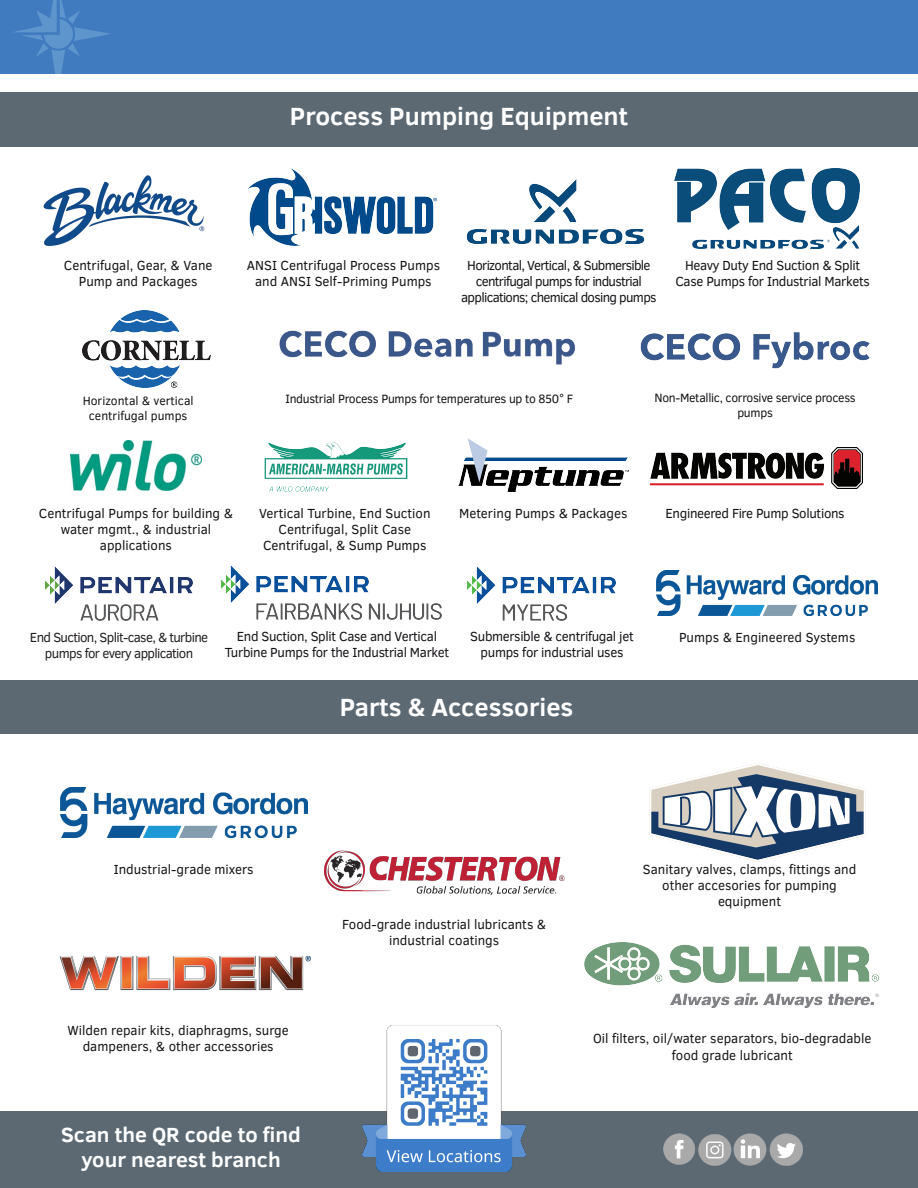
<style>
.page{position:relative;width:918px;height:1188px;background:#fff}
.page>*{position:absolute;margin:0;border:0;box-sizing:border-box;transform-origin:0 0}
.t1{font:700 25.5px "Clear Sans";color:#fff}
.t2{font:700 21px/25.2px "Clear Sans";color:#fff;text-align:center}
.t3{font:13.5px/16.2px "Clear Sans";color:#161317;text-align:center}
.t4{font:13.5px/16.2px "Clear Sans";letter-spacing:-.025em;color:#161317;text-align:center}
.t5{font:13.5px/16.2px "Clear Sans";letter-spacing:-.05em;color:#161317;text-align:center}
.t6{font:13.5px/16.2px "Clear Sans";letter-spacing:-.05em;color:#231f20;text-align:center}
.t7{font:12.3px/14.9px "Clear Sans";letter-spacing:-.025em;color:#161317;text-align:center}
.t8{font:12.3px/14.9px "Clear Sans";color:#161317;text-align:center}
</style>
<div class="page">
<img style="left:43px;top:175px;width:162px;height:71px">
<div style="left:0;top:0;width:918px;height:74px;background:#407bbf"></div>
<svg style="left:13px;top:0;width:98px;height:74px"></svg>
<div style="left:0;top:1112px;width:918px;height:76px;background:#5c6973"></div>
<div style="left:0;top:92px;width:918px;height:54px;background:#5c6973"></div>
<div style="left:0;top:680px;width:918px;height:54px;background:#5c6973"></div>
<img style="left:264px;top:442px;width:144px;height:50px">
<img style="left:248px;top:168px;width:188px;height:77px">
<img style="left:458px;top:438px;width:170px;height:54px">
<img style="left:60px;top:955px;width:250px;height:35px">
<img style="left:70px;top:441px;width:131px;height:50px">
<img style="left:664px;top:1133px;width:31px;height:32px">
<img style="left:734px;top:1133px;width:33px;height:33px">
<img style="left:770px;top:1133px;width:32px;height:33px">
<img style="left:699px;top:1134px;width:32px;height:32px">
<img style="left:324px;top:850px;width:240px;height:44px">
<img style="left:584px;top:942px;width:295px;height:65px">
<svg style="left:649px;top:763px;width:217px;height:99px"></svg>
<img style="left:651px;top:447px;width:211px;height:41px">
<img style="left:279px;top:330px;width:296px;height:35px">
<img style="left:83px;top:310px;width:127px;height:77px">
<img style="left:466px;top:179px;width:179px;height:66px">
<img style="left:657px;top:571px;width:221px;height:45px">
<img style="left:60px;top:787px;width:247px;height:51px">
<img style="left:674px;top:169px;width:186px;height:79px">
<img style="left:45px;top:567px;width:148px;height:54px">
<img style="left:221px;top:566px;width:221px;height:54px">
<img style="left:467px;top:566px;width:149px;height:54px">
<img style="left:362px;top:1025px;width:164px;height:146px">
<img style="left:641px;top:332px;width:229px;height:37px">
<h1 class="t1" style="left:290px;top:98px;width:339px">Process Pumping Equipment</h1>
<p class="t3" style="left:64px;top:257px;width:150px">Centrifugal, Gear, &amp; Vane<br>Pump and Packages</p>
<p class="t3" style="left:247px;top:257px;width:195px">ANSI Centrifugal Process Pumps and ANSI Self-Priming Pumps</p>
<p class="t5" style="left:461px;top:257px;width:197px">Horizontal, Vertical, &amp; Submersible centrifugal pumps for industrial applications; chemical dosing pumps</p>
<p class="t4" style="left:675px;top:257px;width:196px">Heavy Duty End Suction &amp; Split<br>Case Pumps for Industrial Markets</p>
<p class="t8" style="left:83px;top:393px;width:112px">Horizontal &amp; vertical centrifugal pumps</p>
<p class="t7" style="left:285px;top:391px;width:289px">Industrial Process Pumps for temperatures up to 850° F</p>
<p class="t7" style="left:654px;top:391px;width:203px">Non-Metallic, corrosive service process pumps</p>
<p class="t3" style="left:39px;top:505px;width:196px">Centrifugal Pumps for building &amp; water mgmt., &amp; industrial applications</p>
<p class="t3" style="left:259px;top:505px;width:173px">Vertical Turbine, End Suction<br>Centrifugal, Split Case<br>Centrifugal, &amp; Sump Pumps</p>
<p class="t3" style="left:459px;top:505px;width:170px">Metering Pumps &amp; Packages</p>
<p class="t4" style="left:666px;top:505px;width:181px">Engineered Fire Pump Solutions</p>
<p class="t6" style="left:30px;top:629px;width:180px">End Suction, Split-case, &amp; turbine pumps for every application</p>
<p class="t4" style="left:225px;top:628px;width:226px">End Suction, Split Case and Vertical<br>Turbine Pumps for the Industrial Market</p>
<p class="t3" style="left:679px;top:629px;width:178px">Pumps &amp; Engineered Systems</p>
<p class="t4" style="left:470px;top:628px;width:165px">Submersible &amp; centrifugal jet pumps for industrial uses</p>
<h1 class="t1" style="left:340px;top:688px;width:235px">Parts &amp; Accessories</h1>
<p class="t3" style="left:114px;top:861px;width:141px">Industrial-grade mixers</p>
<p class="t3" style="left:643px;top:861px;width:215px">Sanitary valves, clamps, fittings and other accesories for pumping equipment</p>
<p class="t3" style="left:68px;top:1022px;width:223px">Wilden repair kits, diaphragms, surge dampeners, &amp; other accessories</p>
<h2 class="t2" style="left:61px;top:1121px;width:241px">Scan the QR code to find your nearest branch</h2>
<p class="t3" style="left:342px;top:916px;width:206px">Food-grade industrial lubricants &amp; industrial coatings</p>
<p class="t3" style="left:593px;top:1031px;width:280px">Oil filters, oil/water separators, bio-degradable food grade lubricant</p>
</div>
